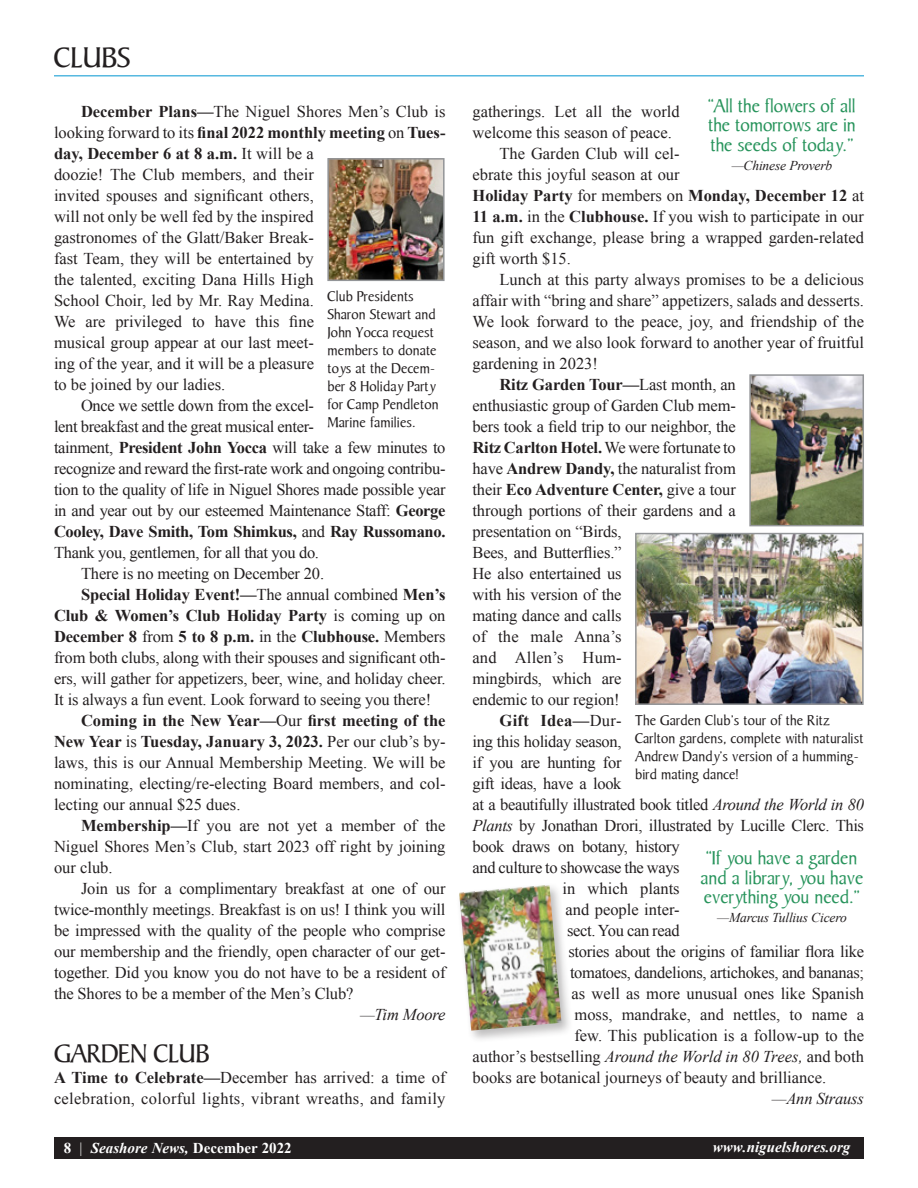
<style>
.page{position:relative;width:918px;height:1188px;background:#fff}
.page>*{position:absolute;margin:0;border:0;box-sizing:border-box;transform-origin:0 0}
.t1{font:30px "Persuasion S Si";color:#231f20}
.Subheadhead{font:27px "Persuasion S Si";letter-spacing:-.01em;color:#231f20}
.body_copy{font:19.5px/19.5px "Persuasion S Si";color:#28945c;text-align:justify}
.Body_Subhead{font:16.5px/21px "Times New Roman";letter-spacing:-.01em;color:#231f20}
.body_copy-2{font:16.5px/21px "Times New Roman";color:#231f20}
.Body_Subhead-2{font:16.5px/21px "Times New Roman";letter-spacing:.02em;color:#231f20}
.Byline{font:italic 16.5px "Times New Roman";letter-spacing:-.01em;color:#231f20}
.Body_Subhead-3{font:700 16.5px "Times New Roman";letter-spacing:.02em;color:#231f20}
.body_copy-3{font:15px/18px "Persuasion S Si";letter-spacing:.01em;color:#231f20}
.t2{font:700 15px "Times New Roman";color:#fff}
.t3{font:italic 700 15px "Times New Roman";color:#fff}
.body_copy-4{font:italic 13.5px "Times New Roman";letter-spacing:-.01em;color:#231f20}
.s1{font-weight:700}
.s2{font-weight:400}
.s3{font-style:italic}
</style>
<div class="page">
<div style="left:54px;top:1137px;width:810px;height:21px;background:#231f20"></div>
<hr style="left:54px;top:75px;width:810px;height:1px;background:#0095d0">
<img style="left:330px;top:161px;width:112px;height:117px">
<div style="left:327px;top:158px;width:118px;height:123px;border:2px solid #939598"></div>
<img style="left:638px;top:536px;width:223px;height:166px">
<div style="left:635px;top:533px;width:229px;height:172px;border:2px solid #939598"></div>
<img style="left:752px;top:377px;width:109px;height:146px">
<div style="left:749px;top:374px;width:115px;height:152px;border:2px solid #939598"></div>
<div style="left:456px;top:882px;width:117px;height:160px;background:#231f20;opacity:.3"></div>
<img style="left:459px;top:885px;width:102px;height:146px">
<p class="t1" style="left:54px;top:40px;width:78px">CLUBS</p>
<p class="Body_Subhead" style="left:54px;top:101px;width:393px;text-indent:27px"><span class="s1">December Plans—</span>The Niguel Shores Men’s Club is looking forward to its <span class="s1">final 2022 monthly meeting</span> on <span class="s1">Tues&shy;day, December 6 at 8 a.m.</span> It will be a<br>doozie! The Club members, and their<br>invited spouses and significant others,<br>will not only be well fed by the inspired<br>gastronomes of the Glatt/Baker Break-<br>fast Team, they will be entertained by<br>the talented, exciting Dana Hills High<br>School Choir, led by Mr. Ray Medina.<br>We are privileged to have this fine<br>musical group appear at our last meet-<br>ing of the year, and it will be a pleasure<br>to be joined by our ladies.</p>
<p class="Body_Subhead" style="left:54px;top:395px;width:393px;text-indent:27px">Once we settle down from the excel-<br>lent breakfast and the great musical enter-<br>tainment, <span class="s1">President John Yocca</span> will take a few minutes to recognize and reward the first-rate work and ongoing contribu&shy;tion to the quality of life in Niguel Shores made possible year in and year out by our esteemed Maintenance Staff: <span class="s1">George Cooley, Dave Smith, Tom Shimkus,</span> and <span class="s1">Ray Russomano.<br></span>Thank you, gentlemen, for all that you do.</p>
<p class="Body_Subhead" style="left:81px;top:563px;width:245px">There is no meeting on December 20.</p>
<p class="Body_Subhead" style="left:54px;top:584px;width:393px;text-align:justify;text-indent:27px"><span class="s1">Special Holiday Event!—</span>The annual combined <span class="s1">Men’s Club &amp; Women’s Club Holiday Party</span> is coming up on <span class="s1">December 8</span> from <span class="s1">5 to 8 p.m.</span> in the <span class="s1">Clubhouse.</span> Members from both clubs, along with their spouses and significant oth&shy;ers, will gather for appetizers, beer, wine, and holiday cheer.<br>It is always a fun event. Look forward to seeing you there!</p>
<p class="Body_Subhead" style="left:54px;top:710px;width:393px;text-align:justify;text-indent:27px"><span class="s1">Coming in the New Year—</span>Our <span class="s1">first meeting of the New Year</span> is <span class="s1">Tuesday, January 3, 2023.</span> Per our club’s by&shy;laws, this is our Annual Membership Meeting. We will be nominating, electing/re-electing Board members, and col&shy;lecting our annual $25 dues.</p>
<p class="Body_Subhead" style="left:54px;top:815px;width:393px;text-align:justify;text-indent:27px"><span class="s1">Membership—</span>If you are not yet a member of the Niguel Shores Men’s Club, start 2023 off right by joining our club.</p>
<p class="Body_Subhead" style="left:54px;top:878px;width:393px;text-align:justify;text-indent:27px">Join us for a complimentary breakfast at one of our twice-monthly meetings. Breakfast is on us! I think you will be impressed with the quality of the people who comprise our membership and the friendly, open character of our get&shy;together. Did you know you do not have to be a resident of the Shores to be a member of the Men’s Club?</p>
<p class="Byline" style="left:360px;top:1003px;width:87px">—Tim Moore</p>
<p class="Subheadhead" style="left:54px;top:1039px;width:157px">GARDEN CLUB</p>
<p class="Body_Subhead-2" style="left:54px;top:1067px;width:393px"><span class="s1">A Time to Celebrate—</span>December has arrived: a time of celebration, colorful lights, vibrant wreaths, and family</p>
<p class="body_copy-3" style="left:328px;top:288px;width:112px">Club Presidents<br>Sharon Stewart and<br>John Yocca request members to donate toys at the Decem&shy;ber 8 Holiday Party for Camp Pendleton<br>Marine families.</p>
<p class="body_copy" style="left:708px;top:97px;width:149px">“All the flowers of all the tomorrows are in the seeds of today.”</p>
<p class="body_copy-4" style="left:732px;top:156px;width:102px">—Chinese Proverb</p>
<p class="Body_Subhead" style="left:472px;top:101px;width:209px">gatherings. Let all the world welcome this season of peace.</p>
<p class="body_copy-2" style="left:472px;top:143px;width:393px;text-indent:27px">The Garden Club will cel-<br>ebrate this joyful season at our<br><span class="s1">Holiday Party</span> for members on <span class="s1">Monday, December 12</span> at <span class="s1">11 a.m.</span> in the <span class="s1">Clubhouse.</span> If you wish to participate in our fun gift exchange, please bring a wrapped garden-related gift worth $15.</p>
<p class="body_copy-2" style="left:472px;top:269px;width:393px;text-align:justify;text-indent:27px">Lunch at this party always promises to be a delicious affair with “bring and share” appetizers, salads and desserts.<br>We look forward to the peace, joy, and friendship of the season, and we also look forward to another year of fruitful gardening in 2023!</p>
<p class="Body_Subhead" style="left:472px;top:374px;width:265px;text-indent:27px"><span class="s1">Ritz Garden Tour—</span>Last month, an enthusiastic group of Garden Club mem&shy;bers took a field trip to our neighbor, the<br><span class="s1">Ritz Carlton Hotel.</span> We were fortunate to have <span class="s1">Andrew Dandy,</span> the naturalist from their <span class="s1">Eco Adventure Center,</span> give a tour through portions of their gardens and a presentation on “Birds,<br>Bees, and Butterflies.”<br>He also entertained us<br>with his version of the<br>mating dance and calls<br>of the male Anna’s<br>and Allen’s Hum-<br>mingbirds, which are<br>endemic to our region!</p>
<p class="Body_Subhead-3" style="left:500px;top:709px;width:124px">Gift Idea—<span class="s2">Dur-</span></p>
<p class="Body_Subhead" style="left:472px;top:731px;width:151px">ing this holiday season,</p>
<p class="Body_Subhead" style="left:472px;top:752px;width:151px">if you are hunting for</p>
<p class="Body_Subhead" style="left:472px;top:773px;width:151px">gift ideas, have a look</p>
<p class="Body_Subhead" style="left:472px;top:794px;width:393px">at a beautifully illustrated book titled <span class="s3">Around the World in 80</span></p>
<p class="Body_Subhead" style="left:472px;top:815px;width:393px"><span class="s3">Plants</span> by Jonathan Drori, illustrated by Lucille Clerc. This</p>
<p class="Body_Subhead" style="left:472px;top:836px;width:209px">book draws on botany, history</p>
<p class="Body_Subhead" style="left:472px;top:857px;width:209px">and culture to showcase the ways</p>
<p class="Body_Subhead" style="left:562px;top:878px;width:119px">in which plants</p>
<p class="Body_Subhead" style="left:566px;top:899px;width:116px">and people inter-</p>
<p class="Body_Subhead" style="left:567px;top:920px;width:114px">sect. You can read</p>
<p class="Body_Subhead" style="left:568px;top:941px;width:297px">stories about the origins of familiar flora like</p>
<p class="Body_Subhead" style="left:570px;top:962px;width:296px">tomatoes, dandelions, artichokes, and bananas;</p>
<p class="Body_Subhead" style="left:572px;top:983px;width:294px">as well as more unusual ones like Spanish</p>
<p class="Body_Subhead" style="left:574px;top:1004px;width:291px">moss, mandrake, and nettles, to name a</p>
<p class="Body_Subhead" style="left:574px;top:1025px;width:291px">few. This publication is a follow-up to the</p>
<p class="Body_Subhead" style="left:472px;top:1046px;width:393px">author’s bestselling <span class="s3">Around the World in 80 Trees,</span> and both</p>
<p class="Body_Subhead" style="left:472px;top:1067px;width:355px">books are botanical journeys of beauty and brilliance.</p>
<p class="Byline" style="left:772px;top:1087px;width:94px">—Ann Strauss</p>
<p class="body_copy-3" style="left:635px;top:711px;width:230px">The Garden Club’s tour of the Ritz Carlton gardens, complete with naturalist Andrew Dandy’s version of a humming&shy;bird mating dance!</p>
<p class="body_copy" style="left:701px;top:849px;width:164px;text-align:center">“If you have a garden and a library, you have everything you need.”</p>
<p class="body_copy-4" style="left:717px;top:908px;width:131px">—Marcus Tullius Cicero</p>
<p class="t2" style="left:64px;top:1137px;width:229px">8 <span class="s2">|</span> <span class="s3">Seashore News,</span> December 2022</p>
<p class="t3" style="left:713px;top:1137px;width:139px">www.niguelshores.org</p>
</div>
